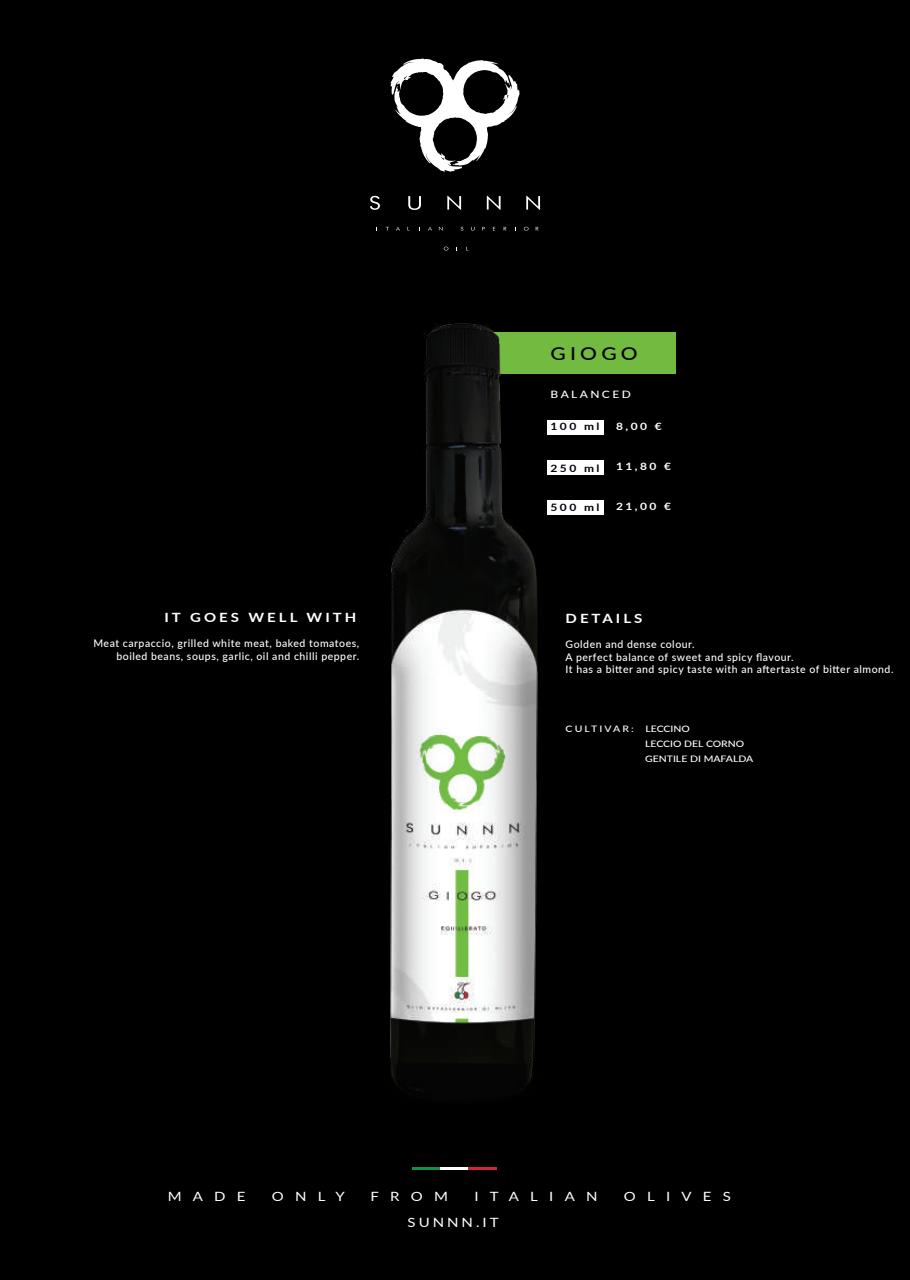
<style>
.page{position:relative;width:910px;height:1280px;background:#000}
.page>*{position:absolute;margin:0;border:0;box-sizing:border-box;transform-origin:0 0}
.t1{font:500 17.85px "Lato";letter-spacing:.2em;color:#000;scale:1.18 1}
.t2{font:12.75px "Lato";letter-spacing:.75em;color:#fff;scale:1.18 1}
.t3{font:700 12.75px "Lato";letter-spacing:.2em;color:#fff;scale:1.18 1}
.t4{font:500 10.5px/12.6px "Lato";letter-spacing:.05em;color:#fff;text-align:right}
.t5{font:700 10.2px "Lato";letter-spacing:.2em;color:#fff;scale:1.18 1}
.t6{font:700 10.2px "Lato";letter-spacing:.2em;color:#00000d;scale:1.18 1}
.t7{font:500 10.2px "Lato";letter-spacing:.2em;color:#fff;scale:1.18 1}
.t8{font:500 8.85px/15px "Lato";color:#fff;scale:1.18 1}
.t9{font:500 8.85px "Lato";letter-spacing:.2em;color:#fff;scale:1.18 1}
</style>
<div class="page">
<hr style="left:412px;top:1168px;width:28px;height:2px;background:#109346">
<hr style="left:440px;top:1168px;width:29px;height:2px;background:#fff">
<hr style="left:469px;top:1168px;width:28px;height:2px;background:#d02637">
<div style="left:484px;top:332px;width:192px;height:41px;background:#72ba40"></div>
<img style="left:390px;top:323px;width:208px;height:777px">
<svg style="left:390px;top:58px;width:129px;height:114px"></svg>
<svg style="left:370px;top:196px;width:10px;height:14px"></svg>
<svg style="left:408px;top:196px;width:13px;height:14px"></svg>
<svg style="left:447px;top:196px;width:14px;height:14px"></svg>
<svg style="left:487px;top:196px;width:14px;height:14px"></svg>
<svg style="left:526px;top:196px;width:14px;height:14px"></svg>
<svg style="left:439px;top:227px;width:4px;height:4px"></svg>
<svg style="left:524px;top:227px;width:4px;height:4px"></svg>
<div style="left:547px;top:420px;width:57px;height:14px;background:#fff"></div>
<div style="left:547px;top:460px;width:57px;height:15px;background:#fff"></div>
<div style="left:547px;top:500px;width:57px;height:14px;background:#fff"></div>
<h1 class="t1" style="left:551px;top:341px;width:75px">GIOGO</h1>
<p class="t7" style="left:551px;top:386px;width:69px">BALANCED</p>
<p class="t3" style="left:165px;top:608px;width:164px">IT GOES WELL WITH</p>
<p class="t4" style="left:93px;top:636px;width:267px">Meat carpaccio, grilled white meat, baked tomatoes, boiled beans, soups, garlic, oil and chilli pepper.</p>
<p class="t6" style="left:551px;top:419px;width:43px">100 ml</p>
<p class="t6" style="left:551px;top:460px;width:43px">250 ml</p>
<p class="t6" style="left:551px;top:500px;width:43px">500 ml</p>
<p class="t5" style="left:616px;top:419px;width:40px">8,00 €</p>
<p class="t5" style="left:616px;top:459px;width:48px">11,80 €</p>
<p class="t5" style="left:616px;top:499px;width:48px">21,00 €</p>
<p class="t3" style="left:566px;top:609px;width:67px">DETAILS</p>
<p class="t4" style="left:566px;top:637px;width:329px;text-align:left">Golden and dense colour.<br>A perfect balance of sweet and spicy flavour.<br>It has a bitter and spicy taste with an aftertaste of bitter almond.</p>
<p class="t9" style="left:566px;top:723px;width:59px">CULTIVAR:</p>
<p class="t8" style="left:645px;top:721px;width:93px">LECCINO<br>LECCIO DEL CORNO<br>GENTILE DI MAFALDA</p>
<p class="t2" style="left:168px;top:1187px;width:68px">MADE</p>
<p class="t2" style="left:272px;top:1187px;width:63px">ONLY</p>
<p class="t2" style="left:371px;top:1187px;width:67px">FROM</p>
<p class="t2" style="left:474px;top:1187px;width:106px">ITALIAN</p>
<p class="t2" style="left:624px;top:1187px;width:92px">OLIVES</p>
<p class="t2" style="left:408px;top:1213px;width:79px">SUNNN.IT</p>
</div>
